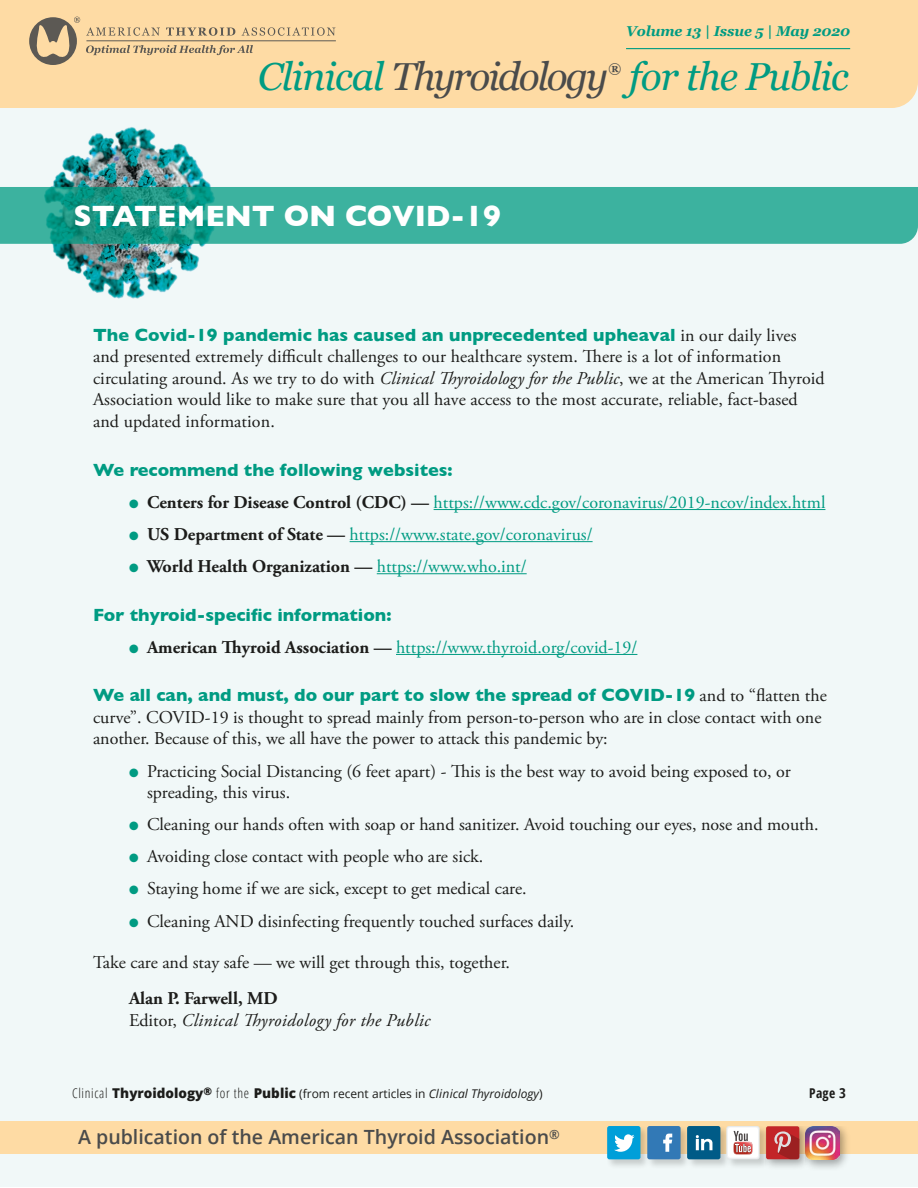
<style>
.page{position:relative;width:918px;height:1188px;background:#fff}
.page>*{position:absolute;margin:0;border:0;box-sizing:border-box;transform-origin:0 0}
.t1{font:italic 39px "Georgia";letter-spacing:-.05em;color:#4a4b4b}
.t2{font:italic 39px "Georgia";letter-spacing:-.025em;color:#009b82}
.Topic_Header{font:700 30px "Gill Sans";color:#fff}
.t3{font:600 19.65px "Open Sans";color:#4a4b4b}
.body_serif{font:18px/21.6px "Adobe Garamond Pro";letter-spacing:.005em;color:#1c1c1a}
.body_editor_bullet{font:18px/21.6px "Adobe Garamond Pro";color:#1c1c1a}
.body_editor_bullet-2{font:18px "Adobe Garamond Pro";color:#009b82}
.question{font:700 18px "Gill Sans";color:#009b82}
.body_serif-2{font:italic 18px/21.6px "Adobe Garamond Pro";letter-spacing:.02em;color:#1c1c1a}
.body_editor_bullet-3{font:700 18px "Adobe Garamond Pro";color:#1c1c1a}
.t4{font:italic 700 14.25px "Georgia";letter-spacing:-.01em;color:#009b82}
.t5{font:700 13.65px "Georgia";color:#4a4b4b}
.t6{font:700 condensed 13.5px "Open Sans";color:#1c1c1a}
.t7{font:12px "Open Sans";color:#1c1c1a}
.s1{color:#009b82}
.s2{font-family:"Gill Sans";font-weight:700;color:#009b82}
.s3{font-style:italic}
.s4{font-weight:700;color:#1c1c1a}
.s5{font-weight:400;color:#009b82}
.s6{font-weight:700;font-style:normal}
.s7{font-style:normal}
.s8{font-weight:300;font-stretch:condensed;font-size:13.5px}
.s9{font-weight:800;font-size:13.5px}
.s10{font-style:inherit}
</style>
<div class="page">
<div style="left:0;top:0;width:918px;height:1186px;background:#f1f8f8"></div>
<div style="left:0;top:0;width:918px;height:108px;background:#fedba4"></div>
<hr style="left:626px;top:48px;width:224px;height:1px;background:#009b82">
<hr style="left:86px;top:41px;width:250px;height:1px;background:#4a4b4b">
<svg style="left:86px;top:27px;width:74px;height:9px"></svg>
<svg style="left:166px;top:27px;width:69px;height:9px"></svg>
<svg style="left:242px;top:27px;width:93px;height:9px"></svg>
<svg style="left:29px;top:17px;width:51px;height:48px;background:#b4a07f"></svg>
<svg style="left:86px;top:45px;width:167px;height:10px;background:#ceb58c"></svg>
<div style="left:0;top:1121px;width:918px;height:33px;background:#fedba4"></div>
<div style="left:606px;top:1125px;width:164px;height:45px;background:#1c1c1a;opacity:.2"></div>
<div style="left:687px;top:1126px;width:33px;height:33px;background:#005b87;border-radius:2px"></div>
<svg style="left:696px;top:1135px;width:16px;height:15px"></svg>
<div style="left:607px;top:1126px;width:33px;height:33px;background:#009fd9;border-radius:2px"></div>
<svg style="left:614px;top:1134px;width:21px;height:18px"></svg>
<div style="left:647px;top:1126px;width:34px;height:33px;background:#3279b6;border-radius:2px"></div>
<svg style="left:663px;top:1134px;width:10px;height:18px"></svg>
<svg style="left:726px;top:1126px;width:34px;height:33px"></svg>
<svg style="left:727px;top:1127px;width:32px;height:32px"></svg>
<img style="left:809px;top:1126px;width:38px;height:42px">
<img style="left:809px;top:1126px;width:31px;height:34px">
<img style="left:766px;top:1126px;width:43px;height:44px">
<div style="left:766px;top:1126px;width:33px;height:33px;background:#c32528;border-radius:2px"></div>
<svg style="left:774px;top:1131px;width:25px;height:28px"></svg>
<img style="left:50px;top:127px;width:161px;height:172px">
<hr style="left:434px;top:509px;width:391px;height:1px;background:#009b82">
<hr style="left:350px;top:541px;width:243px;height:1px;background:#009b82">
<hr style="left:377px;top:573px;width:150px;height:1px;background:#009b82">
<hr style="left:396px;top:654px;width:241px;height:1px;background:#009b82">
<svg style="left:0;top:187px;width:918px;height:57px;background:#35ad9a"></svg>
<p class="t4" style="left:626px;top:21px;width:225px">Volume 13 | Issue 5 | May 2020</p>
<p class="t1" style="left:258px;top:48px;width:352px"><span class="s1">Clinical</span> Thyroidology</p>
<p class="t5" style="left:609px;top:58px;width:14px">®</p>
<p class="t2" style="left:629px;top:48px;width:221px">for the Public</p>
<p class="Topic_Header" style="left:73px;top:192px;width:429px">STATEMENT ON COVID-19</p>
<p class="body_serif" style="left:93px;top:325px;width:733px"><span class="s2">The Covid-19 pandemic has caused an unprecedented upheaval</span> in our daily lives and presented extremely difficult challenges to our healthcare system. There is a lot of information circulating around. As we try to do with <span class="s3">Clinical Thyroidology for the Public</span>, we at the American Thyroid Association would like to make sure that you all have access to the most accurate, reliable, fact-based and updated information.</p>
<p class="question" style="left:93px;top:455px;width:361px">We recommend the following websites:</p>
<p class="body_editor_bullet-2" style="left:129px;top:491px;width:698px">● <span class="s4">Centers for Disease Control (CDC) —</span> https://www.cdc.gov/coronavirus/2019-ncov/index.html</p>
<p class="body_editor_bullet-2" style="left:129px;top:523px;width:465px">● <span class="s4">US Department of State —</span> https://www.state.gov/coronavirus/</p>
<p class="body_editor_bullet-3" style="left:129px;top:556px;width:399px"><span class="s1">●</span> World Health Organization — <span class="s5">https://www.who.int/</span></p>
<p class="question" style="left:93px;top:600px;width:300px">For thyroid-specific information:</p>
<p class="body_editor_bullet-2" style="left:129px;top:636px;width:510px">● <span class="s4">American Thyroid Association —</span> https://www.thyroid.org/covid-19/</p>
<p class="body_serif" style="left:93px;top:685px;width:735px"><span class="s2">We all can, and must, do our part to slow the spread of COVID-19</span> and to “flatten the curve”. COVID-19 is thought to spread mainly from person-to-person who are in close contact with one another. Because of this, we all have the power to attack this pandemic by:</p>
<p class="body_editor_bullet" style="left:147px;top:761px;width:645px;text-indent:-18px"><span class="s1">●</span> Practicing Social Distancing (6 feet apart) - This is the best way to avoid being exposed to, or spreading, this virus.</p>
<p class="body_editor_bullet" style="left:129px;top:814px;width:691px"><span class="s1">●</span> Cleaning our hands often with soap or hand sanitizer. Avoid touching our eyes, nose and mouth.</p>
<p class="body_editor_bullet" style="left:129px;top:846px;width:356px"><span class="s1">●</span> Avoiding close contact with people who are sick.</p>
<p class="body_editor_bullet" style="left:129px;top:879px;width:399px"><span class="s1">●</span> Staying home if we are sick, except to get medical care.</p>
<p class="body_editor_bullet" style="left:129px;top:911px;width:447px"><span class="s1">●</span> Cleaning AND disinfecting frequently touched surfaces daily.</p>
<p class="body_serif" style="left:93px;top:952px;width:419px">Take care and stay safe — we will get through this, together.</p>
<p class="body_serif-2" style="left:129px;top:988px;width:303px"><span class="s6">Alan P. Farwell, MD<br></span><span class="s7">Editor,</span> Clinical Thyroidology for the Public</p>
<p class="t7" style="left:72px;top:1086px;width:472px"><span class="s8">Clinical</span> <span class="s9">Thyroidology</span><sup>®</sup> <span class="s8">for the</span> <span class="s9">Public</span> (from recent articles in <span class="s3">Clinical Thyroidology</span>)</p>
<p class="t6" style="left:809px;top:1084px;width:38px">Page <span class="s10">3</span></p>
<p class="t3" style="left:78px;top:1123px;width:483px">A publication of the American Thyroid Association<sup>®</sup></p>
</div>
